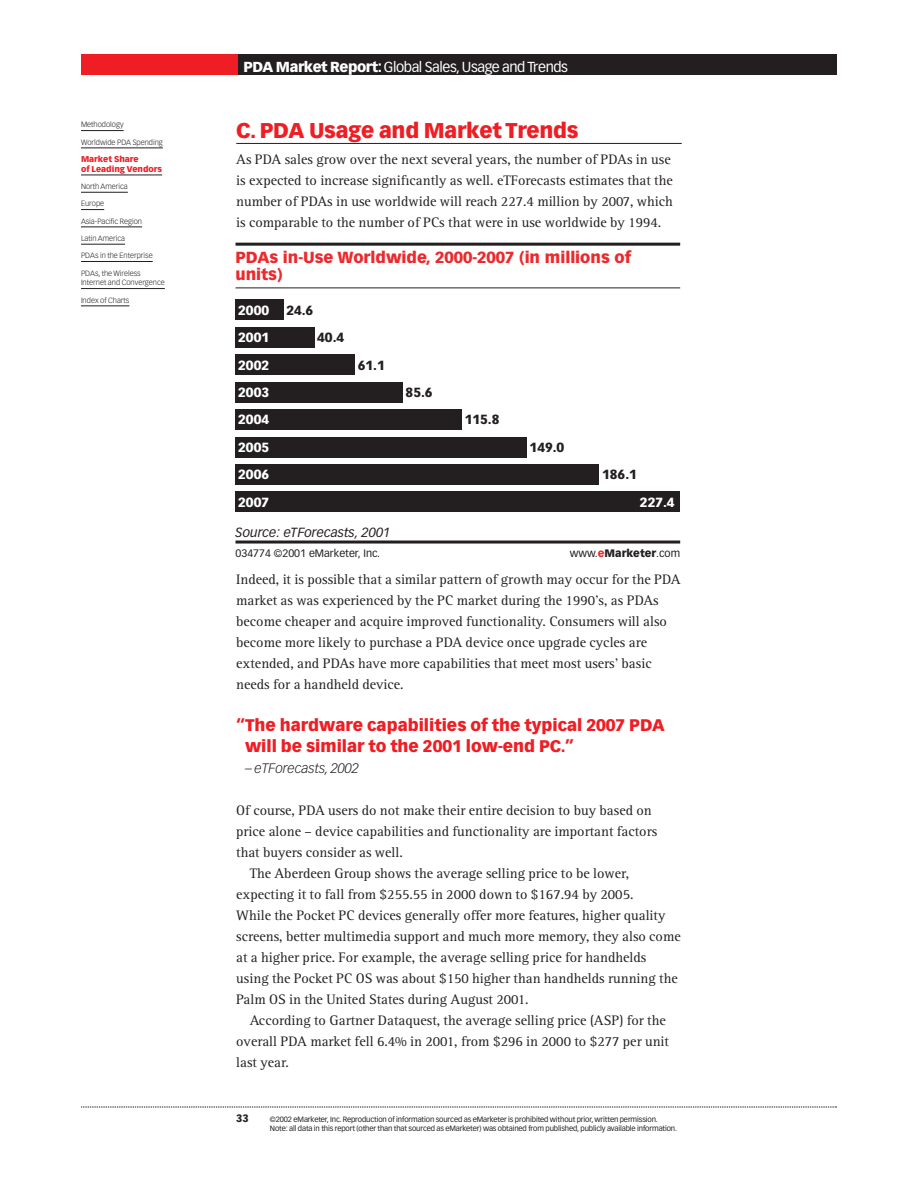
<style>
.page{position:relative;width:918px;height:1188px;background:#fff}
.page>*{position:absolute;margin:0;border:0;box-sizing:border-box;transform-origin:0 0}
.t1{font:900 21px "Vectora LH";letter-spacing:-.01em;color:#ee1e24}
.t2{font:900 16.5px/21px "Vectora LH";color:#ee1e24}
.t3{font:900 15.75px/17.1px "Vectora LH";color:#ec2a2d}
.t4{font:14.25px/21px "Rotis Serif";color:#231f20}
.t5{font:14.25px "Vectora LH";letter-spacing:-.03em;color:#fff}
.t6{font:italic 300 13.5px "Vectora LH";color:#231f20}
.t7{font:900 13.05px "Vectora LH";color:#fff}
.t8{font:900 13.05px "Vectora LH";color:#231f20}
.t9{font:italic 13.05px "Vectora LH";color:#231f20}
.t10{font:10.65px "Vectora LH";color:#231f20}
.t11{font:900 10.5px "Vectora LH";color:#231f20}
.t12{font:900 8.25px/9.8px "Vectora LH";color:#ee1e24}
.t13{font:7.5px/9px "Vectora LH";letter-spacing:-.015em;color:#231f20}
.t14{font:300 7.5px/9.8px "Vectora LH";color:#231f20}
.s1{font-weight:900}
.s2{font-weight:900;color:#ec2a2d}
</style>
<div class="page">
<svg style="left:81px;top:1107px;width:756px;height:1px"></svg>
<div style="left:237px;top:54px;width:600px;height:20px;background:#231f20"></div>
<div style="left:81px;top:54px;width:156px;height:20px;background:#ee1e24"></div>
<hr style="left:81px;top:130px;width:43px;height:1px;background:#231f20">
<hr style="left:81px;top:148px;width:82px;height:1px;background:#231f20">
<hr style="left:81px;top:175px;width:81px;height:1px;background:#231f20">
<hr style="left:81px;top:192px;width:47px;height:1px;background:#231f20">
<svg style="left:81px;top:209px;width:23px;height:1px"></svg>
<hr style="left:81px;top:227px;width:61px;height:1px;background:#231f20">
<hr style="left:81px;top:244px;width:44px;height:1px;background:#231f20">
<hr style="left:81px;top:261px;width:72px;height:1px;background:#231f20">
<hr style="left:81px;top:288px;width:84px;height:1px;background:#231f20">
<hr style="left:81px;top:306px;width:48px;height:1px;background:#231f20">
<hr style="left:236px;top:143px;width:446px;height:1px;background:#231f20">
<div style="left:236px;top:492px;width:444px;height:20px;background:#231f20"></div>
<div style="left:236px;top:464px;width:363px;height:21px;background:#231f20"></div>
<div style="left:236px;top:437px;width:291px;height:20px;background:#231f20"></div>
<div style="left:236px;top:409px;width:226px;height:21px;background:#231f20"></div>
<div style="left:236px;top:382px;width:167px;height:20px;background:#231f20"></div>
<div style="left:236px;top:354px;width:119px;height:21px;background:#231f20"></div>
<div style="left:236px;top:327px;width:79px;height:21px;background:#231f20"></div>
<div style="left:236px;top:300px;width:48px;height:20px;background:#231f20"></div>
<hr style="left:236px;top:243px;width:444px;height:3px;background:#231f20">
<hr style="left:236px;top:287px;width:444px;height:1px;background:#231f20">
<hr style="left:236px;top:541px;width:444px;height:3px;background:#231f20">
<p class="t14" style="left:81px;top:120px;width:44px">Methodology</p>
<p class="t14" style="left:81px;top:138px;width:83px">Worldwide PDA Spending</p>
<p class="t12" style="left:81px;top:155px;width:83px">Market Share<br>of Leading Vendors</p>
<p class="t14" style="left:81px;top:182px;width:48px">North America</p>
<p class="t14" style="left:81px;top:199px;width:25px">Europe</p>
<p class="t14" style="left:81px;top:217px;width:63px">Asia-Pacific Region</p>
<p class="t14" style="left:81px;top:234px;width:46px">Latin America</p>
<p class="t14" style="left:81px;top:251px;width:73px">PDAs in the Enterprise</p>
<p class="t14" style="left:81px;top:268px;width:85px">PDAs, the Wireless<br>Internet and Convergence</p>
<p class="t14" style="left:81px;top:296px;width:50px">Index of Charts</p>
<p class="t5" style="left:244px;top:61px;width:326px"><span class="s1">PDA Market Report:</span> Global Sales, Usage and Trends</p>
<h1 class="t1" style="left:236px;top:121px;width:344px">C. PDA Usage and Market Trends</h1>
<p class="t4" style="left:236px;top:150px;width:438px">As PDA sales grow over the next several years, the number of PDAs in use is expected to increase significantly as well. eTForecasts estimates that the number of PDAs in use worldwide will reach 227.4 million by 2007, which is comparable to the number of PCs that were in use worldwide by 1994.</p>
<p class="t3" style="left:236px;top:250px;width:397px">PDAs in-Use Worldwide, 2000-2007 (in millions of units)</p>
<p class="t7" style="left:238px;top:304px;width:32px">2000</p>
<p class="t8" style="left:286px;top:304px;width:29px">24.6</p>
<p class="t7" style="left:238px;top:332px;width:32px">2001</p>
<p class="t8" style="left:317px;top:332px;width:29px">40.4</p>
<p class="t7" style="left:238px;top:359px;width:32px">2002</p>
<p class="t8" style="left:358px;top:359px;width:29px">61.1</p>
<p class="t7" style="left:238px;top:387px;width:32px">2003</p>
<p class="t8" style="left:406px;top:387px;width:29px">85.6</p>
<p class="t7" style="left:238px;top:414px;width:32px">2004</p>
<p class="t8" style="left:465px;top:414px;width:36px">115.8</p>
<p class="t7" style="left:238px;top:442px;width:32px">2005</p>
<p class="t8" style="left:530px;top:442px;width:36px">149.0</p>
<p class="t7" style="left:238px;top:469px;width:32px">2006</p>
<p class="t8" style="left:602px;top:469px;width:36px">186.1</p>
<p class="t7" style="left:238px;top:497px;width:32px">2007</p>
<p class="t7" style="left:640px;top:497px;width:36px">227.4</p>
<p class="t9" style="left:236px;top:527px;width:157px">Source: eTForecasts, 2001</p>
<p class="t10" style="left:236px;top:548px;width:146px">034774 ©2001 eMarketer, Inc.</p>
<p class="t10" style="left:570px;top:549px;width:112px">www.<span class="s2">e</span><span class="s1">Marketer</span>.com</p>
<p class="t4" style="left:236px;top:570px;width:446px">Indeed, it is possible that a similar pattern of growth may occur for the PDA market as was experienced by the PC market during the 1990’s, as PDAs become cheaper and acquire improved functionality. Consumers will also become more likely to purchase a PDA device once upgrade cycles are extended, and PDAs have more capabilities that meet most users’ basic needs for a handheld device.</p>
<p class="t2" style="left:245px;top:716px;width:421px;text-indent:-9px">“The hardware capabilities of the typical 2007 PDA will be similar to the 2001 low-end PC.”</p>
<p class="t6" style="left:245px;top:763px;width:115px">– eTForecasts, 2002</p>
<p class="t4" style="left:236px;top:801px;width:417px">Of course, PDA users do not make their entire decision to buy based on</p>
<p class="t4" style="left:236px;top:822px;width:423px">price alone – device capabilities and functionality are important factors</p>
<p class="t4" style="left:236px;top:843px;width:168px">that buyers consider as well.</p>
<p class="t4" style="left:250px;top:864px;width:381px">The Aberdeen Group shows the average selling price to be lower,</p>
<p class="t4" style="left:236px;top:885px;width:399px">expecting it to fall from $255.55 in 2000 down to $167.94 by 2005.</p>
<p class="t4" style="left:236px;top:906px;width:431px">While the Pocket PC devices generally offer more features, higher quality</p>
<p class="t4" style="left:236px;top:927px;width:446px">screens, better multimedia support and much more memory, they also come</p>
<p class="t4" style="left:236px;top:948px;width:412px">at a higher price. For example, the average selling price for handhelds</p>
<p class="t4" style="left:236px;top:969px;width:443px">using the Pocket PC OS was about $150 higher than handhelds running the</p>
<p class="t4" style="left:236px;top:990px;width:294px">Palm OS in the United States during August 2001.</p>
<p class="t4" style="left:250px;top:1011px;width:417px">According to Gartner Dataquest, the average selling price (ASP) for the</p>
<p class="t4" style="left:236px;top:1032px;width:434px">overall PDA market fell 6.4% in 2001, from $296 in 2000 to $277 per unit</p>
<p class="t4" style="left:236px;top:1053px;width:54px">last year.</p>
<p class="t11" style="left:236px;top:1114px;width:14px">33</p>
<p class="t13" style="left:270px;top:1115px;width:409px">©2002 eMarketer, Inc. Reproduction of information sourced as eMarketer is prohibited without prior, written permission.<br>Note: all data in this report (other than that sourced as eMarketer) was obtained from published, publicly available information.</p>
</div>
